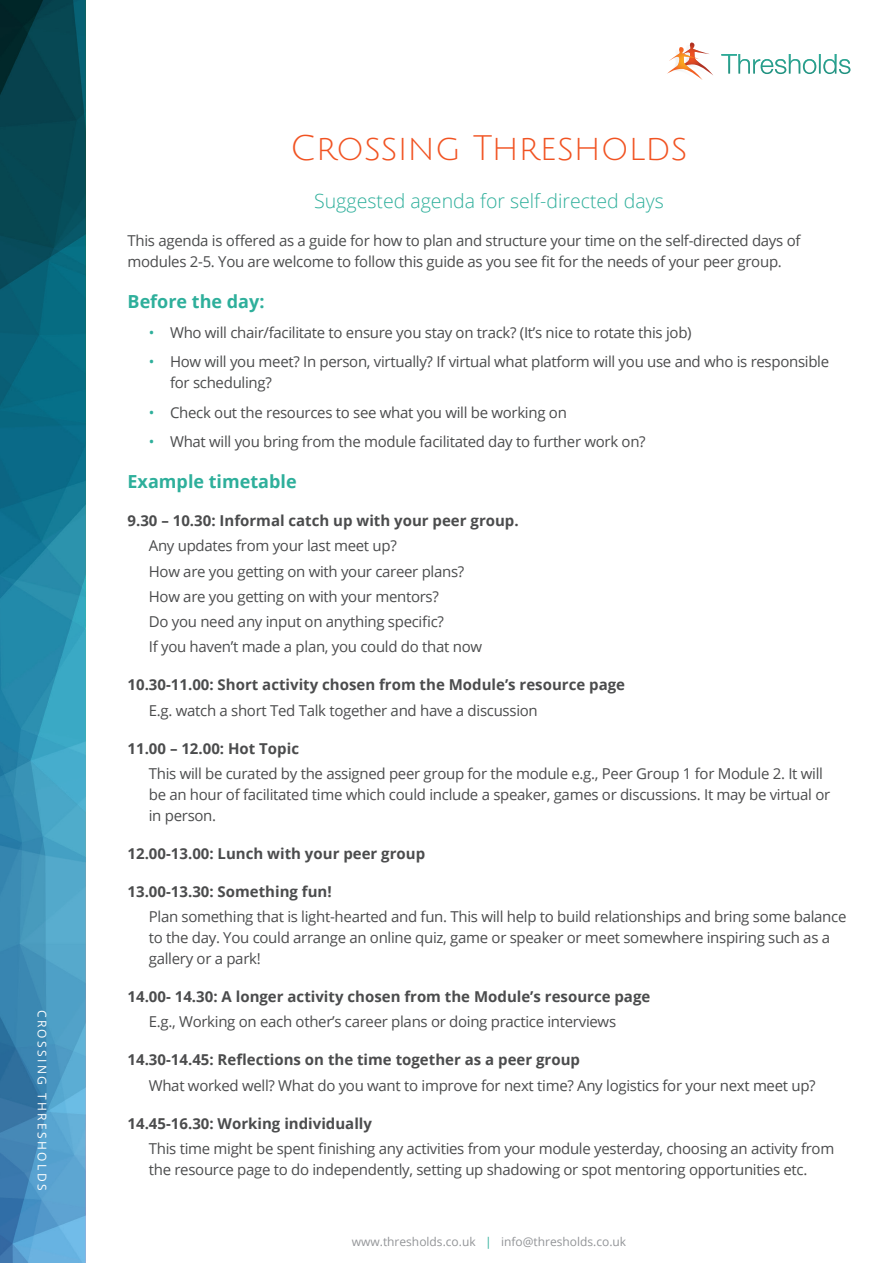
<style>
.page{position:relative;width:893px;height:1263px;background:#fff}
.page>*{position:absolute;margin:0;border:0;box-sizing:border-box;transform-origin:0 0}
.t1{font:34.5px "Julius Sans One";color:#f15322}
.t2{font:300 19.5px "Open Sans";color:#2eaf9b}
.t3{font:700 18px "Open Sans";color:#2eaf9b}
.t4{font:15px/21px "Open Sans";letter-spacing:-.02em;color:#4b4c4d}
.t5{font:700 15px "Open Sans";color:#4b4c4d}
.t6{font:12px "Open Sans";color:#939598}
.t7{font:12px "Open Sans";letter-spacing:.2em;color:#fff}
.s1{color:#2eaf9b}
</style>
<div class="page">
<svg style="left:0;top:0;width:85px;height:1263px;background:#277b99"></svg>
<svg style="left:667px;top:42px;width:46px;height:38px"></svg>
<svg style="left:672px;top:49px;width:24px;height:23px"></svg>
<svg style="left:721px;top:54px;width:129px;height:20px"></svg>
<p class="t7" style="left:51px;top:1009px;width:182px;rotate:90deg">CROSSING THRESHOLDS</p>
<h1 class="t1" style="left:290px;top:130px;width:399px">CROSSING THRESHOLDS</h1>
<h2 class="t2" style="left:314px;top:188px;width:351px">Suggested agenda for self-directed days</h2>
<p class="t4" style="left:128px;top:230px;width:674px">This agenda is offered as a guide for how to plan and structure your time on the self-directed days of modules 2-5. You are welcome to follow this guide as you see fit for the needs of your peer group.</p>
<p class="t3" style="left:128px;top:289px;width:138px">Before the day:</p>
<p class="t4" style="left:149px;top:321px;width:544px"><span class="s1">•</span> Who will chair/facilitate to ensure you stay on track? (It’s nice to rotate this job)</p>
<p class="t4" style="left:170px;top:351px;width:661px;text-indent:-21px"><span class="s1">•</span> How will you meet? In person, virtually? If virtual what platform will you use and who is responsible for scheduling?</p>
<p class="t4" style="left:149px;top:401px;width:420px"><span class="s1">•</span> Check out the resources to see what you will be working on</p>
<p class="t4" style="left:149px;top:431px;width:498px"><span class="s1">•</span> What will you bring from the module facilitated day to further work on?</p>
<p class="t3" style="left:128px;top:469px;width:171px">Example timetable</p>
<p class="t5" style="left:128px;top:510px;width:393px">9.30 – 10.30: Informal catch up with your peer group.</p>
<p class="t4" style="left:149px;top:533px;width:335px;line-height:25.2px">Any updates from your last meet up?<br>How are you getting on with your career plans?<br>How are you getting on with your mentors?<br>Do you need any input on anything specific?<br>If you haven’t made a plan, you could do that now</p>
<p class="t5" style="left:128px;top:674px;width:499px">10.30-11.00: Short activity chosen from the Module’s resource page</p>
<p class="t4" style="left:149px;top:699px;width:390px">E.g. watch a short Ted Talk together and have a discussion</p>
<p class="t5" style="left:128px;top:737px;width:173px">11.00 – 12.00: Hot Topic</p>
<p class="t4" style="left:149px;top:762px;width:683px">This will be curated by the assigned peer group for the module e.g., Peer Group 1 for Module 2. It will be an hour of facilitated time which could include a speaker, games or discussions. It may be virtual or in person.</p>
<p class="t5" style="left:128px;top:843px;width:299px">12.00-13.00: Lunch with your peer group</p>
<p class="t5" style="left:128px;top:881px;width:206px">13.00-13.30: Something fun!</p>
<p class="t4" style="left:149px;top:906px;width:699px">Plan something that is light-hearted and fun. This will help to build relationships and bring some balance to the day. You could arrange an online quiz, game or speaker or meet somewhere inspiring such as a gallery or a park!</p>
<p class="t5" style="left:128px;top:986px;width:524px">14.00- 14.30: A longer activity chosen from the Module’s resource page</p>
<p class="t4" style="left:149px;top:1011px;width:469px">E.g., Working on each other’s career plans or doing practice interviews</p>
<p class="t5" style="left:128px;top:1049px;width:454px">14.30-14.45: Reflections on the time together as a peer group</p>
<p class="t4" style="left:149px;top:1074px;width:668px">What worked well? What do you want to improve for next time? Any logistics for your next meet up?</p>
<p class="t5" style="left:128px;top:1112px;width:246px">14.45-16.30: Working individually</p>
<p class="t4" style="left:149px;top:1137px;width:687px">This time might be spent finishing any activities from your module yesterday, choosing an activity from the resource page to do independently, setting up shadowing or spot mentoring opportunities etc.</p>
<p class="t6" style="left:352px;top:1234px;width:276px">www.thresholds.co.uk <span class="s1">|</span> info@thresholds.co.uk</p>
</div>
